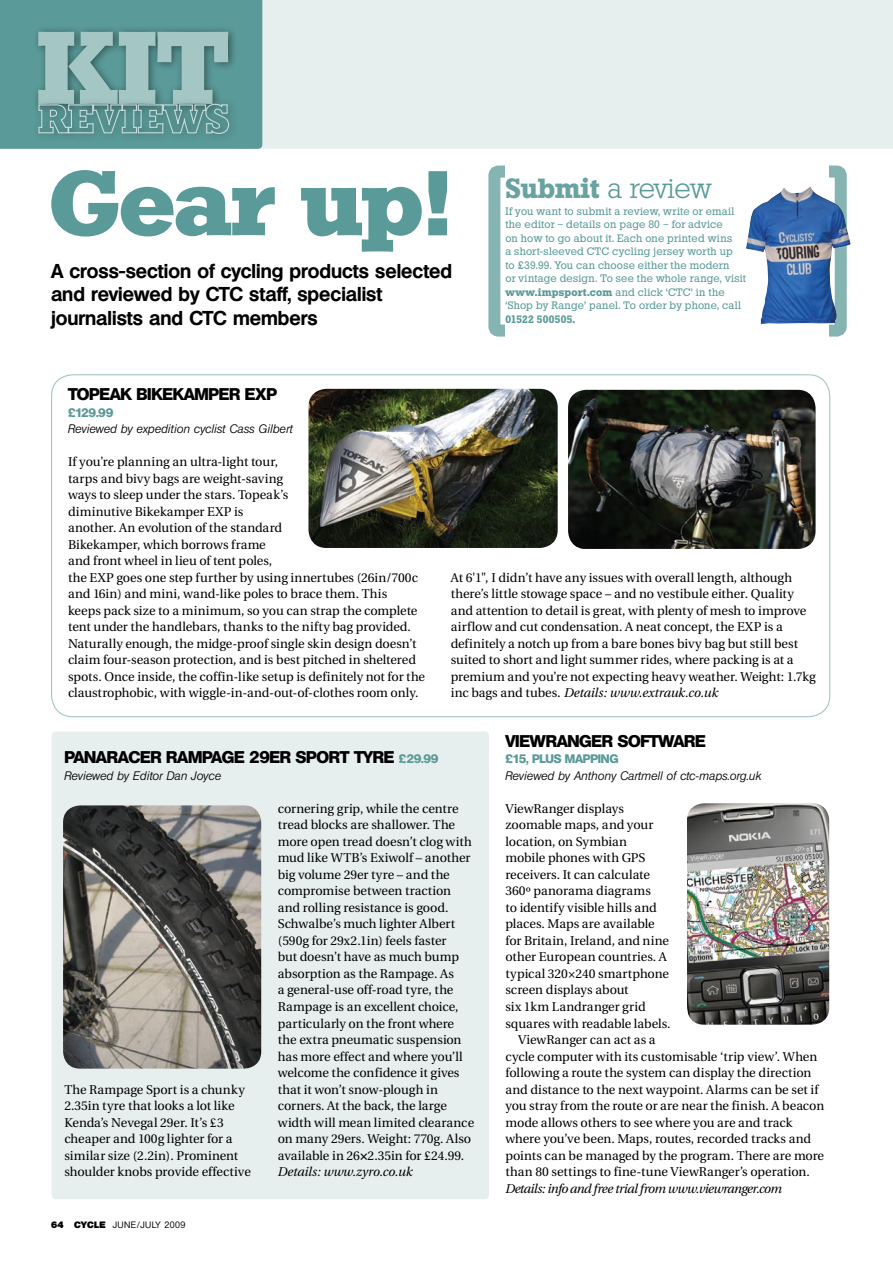
<style>
.page{position:relative;width:893px;height:1263px;background:#fff}
.page>*{position:absolute;margin:0;border:0;box-sizing:border-box;transform-origin:0 0}
.t1{font:700 100.5px "Stafford";color:#a4c7c5}
.t2{font:700 88.95px "Stafford";color:#5a9a98}
._2ndPara{font:300 27px "Stafford";letter-spacing:-.01em;color:#5a9a98}
.t3{font:700 19.5px/23.4px "Olympia";color:#000}
.t4{font:800 16.5px "Olympia";letter-spacing:-.02em;color:#000}
.Answer_2ndPara{font:12.75px/16.5px "Utopia";letter-spacing:-.005em;color:#000}
.Answer_2ndPara-2{font:italic 12.75px "Utopia";letter-spacing:-.03em;color:#000}
.Answer_2ndPara-3{font:italic 12.75px "Utopia";letter-spacing:-.005em;color:#000}
.t5{font:italic 300 12px "Olympia";color:#000}
.t6{font:800 12px "Olympia";letter-spacing:-.02em;color:#5a9a98}
._2ndPara-2{font:10.5px/13.5px "Stafford";letter-spacing:.02em;color:#5a9a98}
.t7{font:500 9px "Olympia";letter-spacing:.05em;color:#000}
.s1{font-weight:600;color:#69a3a1}
.s2{font-weight:600}
.s3{font-size:13.5px}
.s4{font-style:italic}
.s5{font-size:12px;color:#5a9a98}
.s6{font-weight:800}
.s7{font-family:"Myriad Pro";font-weight:700;font-stretch:condensed}
</style>
<div class="page">
<div style="left:262px;top:0;width:631px;height:149px;background:#e6efee"></div>
<svg style="left:0;top:0;width:262px;height:149px;background:#538a88"></svg>
<div style="left:488px;top:166px;width:359px;height:171px;border:12px solid #86b4b2;border-radius:4px"></div>
<div style="left:505px;top:160px;width:324px;height:182px;background:#fff"></div>
<img style="left:746px;top:187px;width:105px;height:137px">
<div style="left:52px;top:731px;width:437px;height:468px;background:#e6efee;border-radius:4px"></div>
<img style="left:568px;top:390px;width:248px;height:159px">
<img style="left:308px;top:389px;width:250px;height:159px">
<img style="left:687px;top:803px;width:142px;height:222px">
<img style="left:63px;top:805px;width:198px;height:264px">
<p class="t1" style="left:37px;top:7px;width:194px">KIT</p>
<p class="t2" style="left:49px;top:149px;width:403px">Gear up!</p>
<p class="t3" style="left:51px;top:259px;width:403px">A cross-section of cycling products selected and reviewed by CTC staff, specialist journalists and CTC members</p>
<p class="t4" style="left:68px;top:385px;width:210px">TOPEAK BIKEKAMPER EXP</p>
<p class="t6" style="left:68px;top:405px;width:47px">£129.99</p>
<p class="t5" style="left:68px;top:422px;width:227px">Reviewed by expedition cyclist Cass Gilbert</p>
<p class="_2ndPara" style="left:505px;top:173px;width:207px"><span class="s1">Submit</span> a review</p>
<p class="_2ndPara-2" style="left:505px;top:204px;width:242px">If you want to submit a review, write or email the editor – details on page 80 – for advice<br>on how to go about it. Each one printed wins<br>a short-sleeved CTC cycling jersey worth up<br>to £39.99. You can choose either the modern<br>or vintage design. To see the whole range, visit <span class="s2">www.impsport.com</span> and click ‘CTC’ in the ‘Shop by Range’ panel. To order by phone, call <span class="s2">01522 500505.</span></p>
<p class="Answer_2ndPara" style="left:68px;top:454px;width:359px">If you’re planning an ultra-light tour,<br>tarps and bivy bags are weight-saving<br>ways to sleep under the stars. Topeak’s<br>diminutive Bikekamper EXP is<br>another. An evolution of the standard<br>Bikekamper, which borrows frame<br>and front wheel in lieu of tent poles,<br>the EXP goes one step further by using innertubes (26in/700c and 16in) and mini, wand-like poles to brace them. This<br>keeps pack size to a minimum, so you can strap the complete tent under the handlebars, thanks to the nifty bag provided.<br>Naturally enough, the midge-proof single skin design doesn’t claim four-season protection, and is best pitched in sheltered spots. Once inside, the coffin-like setup is definitely not for the claustrophobic, with wiggle-in-and-out-of-clothes room only.</p>
<p class="Answer_2ndPara" style="left:451px;top:569px;width:367px">At 6'1", I didn’t have any issues with overall length, although there’s little stowage space – and no vestibule either. Quality and attention to detail is great, with plenty of mesh to improve airflow and cut condensation. A neat concept, the EXP is a definitely a notch up from a bare bones bivy bag but still best suited to short and light summer rides, where packing is at a premium and you’re not expecting heavy weather. Weight: 1.7kg inc bags and tubes<span class="s3">.</span> <span class="s4">Details: www.extrauk.co.uk</span></p>
<p class="t4" style="left:64px;top:748px;width:376px">PANARACER RAMPAGE 29ER SPORT TYRE <span class="s5">£29.99</span></p>
<p class="t5" style="left:64px;top:769px;width:159px">Reviewed by Editor Dan Joyce</p>
<p class="t4" style="left:505px;top:731px;width:202px">VIEWRANGER SOFTWARE</p>
<p class="t6" style="left:505px;top:752px;width:115px">£15, PLUS MAPPING</p>
<p class="t5" style="left:505px;top:769px;width:258px">Reviewed by Anthony Cartmell of ctc-maps.org.uk</p>
<p class="Answer_2ndPara" style="left:64px;top:1081px;width:188px">The Rampage Sport is a chunky<br>2.35in tyre that looks a lot like<br>Kenda’s Nevegal 29er. It’s £3 cheaper and 100g lighter for a similar size (2.2in). Prominent shoulder knobs provide effective</p>
<p class="t7" style="left:51px;top:1219px;width:136px"><span class="s6">64 CYCLE</span> JUNE/JULY 2009</p>
<p class="Answer_2ndPara" style="left:278px;top:801px;width:198px">cornering grip, while the centre tread blocks are shallower. The more open tread doesn’t clog with mud like WTB’s Exiwolf – another big volume 29er tyre – and the compromise between traction and rolling resistance is good.<br>Schwalbe’s much lighter Albert (590g for 29x2.1in) feels faster<br>but doesn’t have as much bump absorption as the Rampage. As<br>a general-use off-road tyre, the<br>Rampage is an excellent choice, particularly on the front where the extra pneumatic suspension has more effect and where you’ll welcome the confidence it gives that it won’t snow-plough in corners. At the back, the large width will mean limited clearance on many 29ers. Weight: 770g. Also available in 26<span class="s7">×</span>2.35in for £24.99.</p>
<p class="Answer_2ndPara-3" style="left:278px;top:1165px;width:136px">Details: www.zyro.co.uk</p>
<p class="Answer_2ndPara" style="left:505px;top:801px;width:167px">ViewRanger displays zoomable maps, and your location, on Symbian<br>mobile phones with GPS receivers. It can calculate<br>360º panorama diagrams<br>to identify visible hills and places. Maps are available for Britain, Ireland, and nine other European countries. A typical 320×240 smartphone screen displays about<br>six 1km Landranger grid squares with readable labels.</p>
<p class="Answer_2ndPara" style="left:505px;top:1032px;width:320px;text-indent:13px">ViewRanger can act as a<br>cycle computer with its customisable ‘trip view’. When following a route the system can display the direction and distance to the next waypoint. Alarms can be set if you stray from the route or are near the finish. A beacon mode allows others to see where you are and track where you’ve been. Maps, routes, recorded tracks and points can be managed by the program. There are more than 80 settings to fine-tune ViewRanger’s operation.</p>
<p class="Answer_2ndPara-2" style="left:505px;top:1181px;width:278px">Details: info and free trial from www.viewranger.com</p>
</div>
